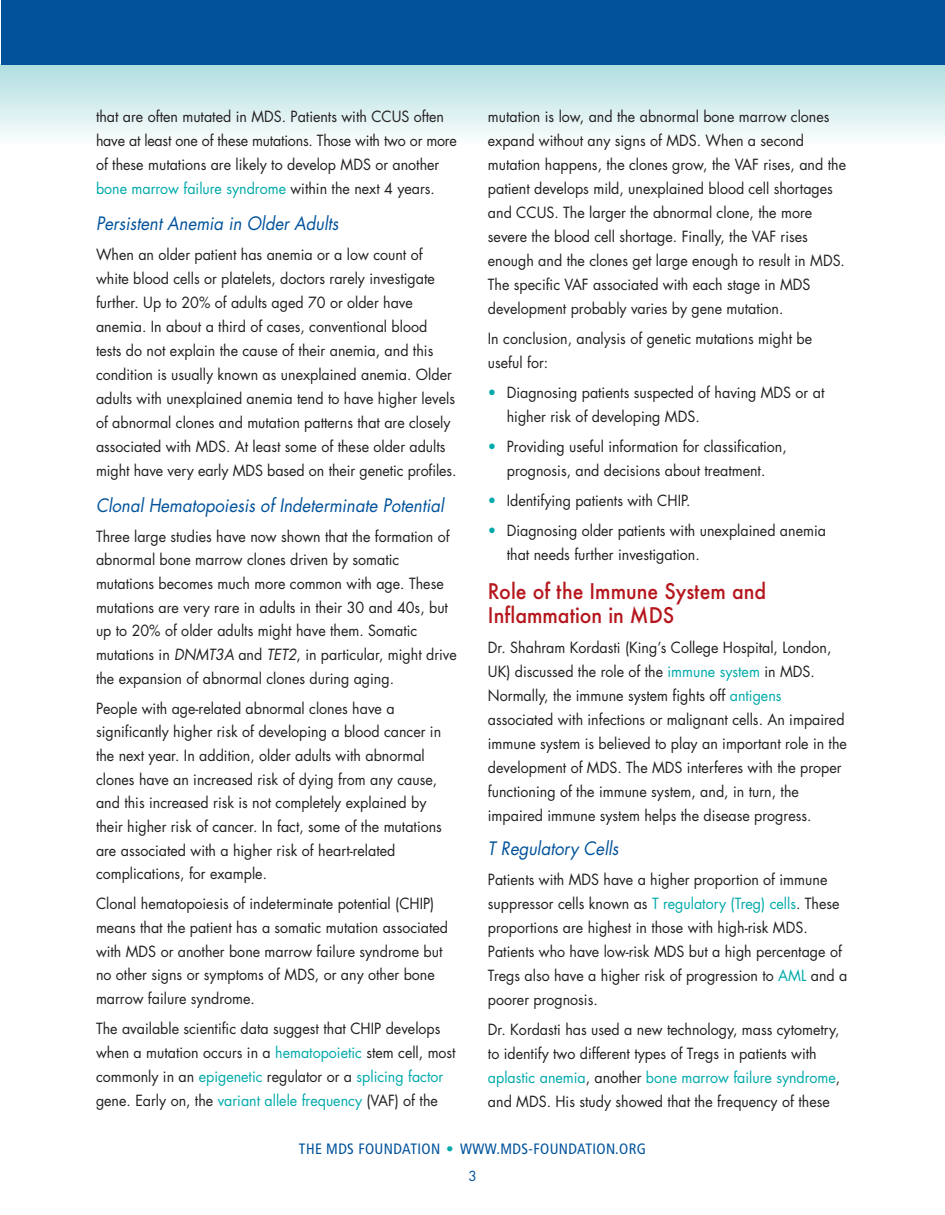
<style>
.page{position:relative;width:945px;height:1215px;background:#fff}
.page>*{position:absolute;margin:0;border:0;box-sizing:border-box;transform-origin:0 0}
.t1{font:500 21px/24px "Futura";color:#b5171d;scale:.93 1}
.t2{font:italic 18px "Futura";color:#01529b;scale:.93 1}
.t3{font:15px/24px "Futura";color:#231f20;scale:.95 1}
.t4{font:condensed 15px "Frutiger";letter-spacing:.025em;color:#01529b}
.t5{font:13.5px "Futura";color:#01529b}
.s1{color:#00a9aa}
.s2{font-style:italic}
</style>
<div class="page">
<div style="left:0;top:64px;width:945px;height:81px;background:linear-gradient(to bottom,#afdddf,#fcfefd)"></div>
<div style="left:1px;top:0;width:944px;height:64px;background:#01529b"></div>
<p class="t3" style="left:96px;top:106px;width:381px">that are often mutated in MDS. Patients with CCUS often have at least one of these mutations. Those with two or more of these mutations are likely to develop MDS or another <span class="s1">bone marrow failure syndrome</span> within the next 4 years.</p>
<p class="t2" style="left:96px;top:215px;width:262px">Persistent Anemia in Older Adults</p>
<p class="t3" style="left:96px;top:244px;width:381px">When an older patient has anemia or a low count of white blood cells or platelets, doctors rarely investigate further. Up to 20% of adults aged 70 or older have anemia. In about a third of cases, conventional blood tests do not explain the cause of their anemia, and this condition is usually known as unexplained anemia. Older adults with unexplained anemia tend to have higher levels of abnormal clones and mutation patterns that are closely associated with MDS. At least some of these older adults might have very early MDS based on their genetic profiles.</p>
<p class="t2" style="left:96px;top:497px;width:376px">Clonal Hematopoiesis of Indeterminate Potential</p>
<p class="t3" style="left:96px;top:526px;width:381px">Three large studies have now shown that the formation of abnormal bone marrow clones driven by somatic mutations becomes much more common with age. These mutations are very rare in adults in their 30 and 40s, but up to 20% of older adults might have them. Somatic mutations in <span class="s2">DNMT3A</span> and <span class="s2">TET2</span>, in particular, might drive the expansion of abnormal clones during aging.</p>
<p class="t3" style="left:96px;top:697px;width:366px">People with age-related abnormal clones have a significantly higher risk of developing a blood cancer in the next year. In addition, older adults with abnormal clones have an increased risk of dying from any cause, and this increased risk is not completely explained by their higher risk of cancer. In fact, some of the mutations are associated with a higher risk of heart-related complications, for example.</p>
<p class="t3" style="left:96px;top:893px;width:372px">Clonal hematopoiesis of indeterminate potential (CHIP) means that the patient has a somatic mutation associated with MDS or another bone marrow failure syndrome but no other signs or symptoms of MDS, or any other bone marrow failure syndrome.</p>
<p class="t3" style="left:96px;top:1018px;width:380px">The available scientific data suggest that CHIP develops when a mutation occurs in a <span class="s1">hematopoietic</span> stem cell, most commonly in an <span class="s1">epigenetic</span> regulator or a <span class="s1">splicing factor </span>gene. Early on, the <span class="s1">variant allele frequency</span> (VAF) of the</p>
<p class="t3" style="left:488px;top:106px;width:379px">mutation is low, and the abnormal bone marrow clones expand without any signs of MDS. When a second mutation happens, the clones grow, the VAF rises, and the patient develops mild, unexplained blood cell shortages and CCUS. The larger the abnormal clone, the more severe the blood cell shortage. Finally, the VAF rises enough and the clones get large enough to result in MDS.<br>The specific VAF associated with each stage in MDS development probably varies by gene mutation.</p>
<p class="t3" style="left:488px;top:328px;width:343px">In conclusion, analysis of genetic mutations might be useful for:</p>
<p class="t3" style="left:507px;top:382px;width:336px;text-indent:-19px"><span class="s1">•</span> Diagnosing patients suspected of having MDS or at higher risk of developing MDS.</p>
<p class="t3" style="left:488px;top:436px;width:316px;text-align:center"><span class="s1">•</span> Providing useful information for classification, prognosis, and decisions about treatment.</p>
<p class="t3" style="left:488px;top:490px;width:215px"><span class="s1">•</span> Identifying patients with CHIP.</p>
<p class="t3" style="left:507px;top:520px;width:338px;text-indent:-19px"><span class="s1">•</span> Diagnosing older patients with unexplained anemia that needs further investigation.</p>
<h1 class="t1" style="left:488px;top:580px;width:301px">Role of the Immune System and<br>Inflammation in MDS</h1>
<p class="t3" style="left:488px;top:637px;width:379px">Dr. Shahram Kordasti (King’s College Hospital, London, UK) discussed the role of the <span class="s1">immune system</span> in MDS.<br>Normally, the immune system fights off <span class="s1">antigens </span>associated with infections or malignant cells. An impaired immune system is believed to play an important role in the development of MDS. The MDS interferes with the proper functioning of the immune system, and, in turn, the impaired immune system helps the disease progress.</p>
<p class="t2" style="left:488px;top:841px;width:142px">T Regulatory Cells</p>
<p class="t3" style="left:488px;top:869px;width:380px">Patients with MDS have a higher proportion of immune suppressor cells known as <span class="s1">T regulatory (Treg) cells</span>. These proportions are highest in those with high-risk MDS.<br>Patients who have low-risk MDS but a high percentage of Tregs also have a higher risk of progression to <span class="s1">AML</span> and a poorer prognosis.</p>
<p class="t3" style="left:488px;top:1019px;width:373px">Dr. Kordasti has used a new technology, mass cytometry, to identify two different types of Tregs in patients with <span class="s1">aplastic anemia</span>, another <span class="s1">bone marrow failure syndrome</span>, and MDS. His study showed that the frequency of these</p>
<p class="t4" style="left:299px;top:1143px;width:349px">THE MDS FOUNDATION <span class="s1">•</span> WWW.MDS-FOUNDATION.ORG</p>
<p class="t5" style="left:468px;top:1170px;width:10px">3</p>
</div>
